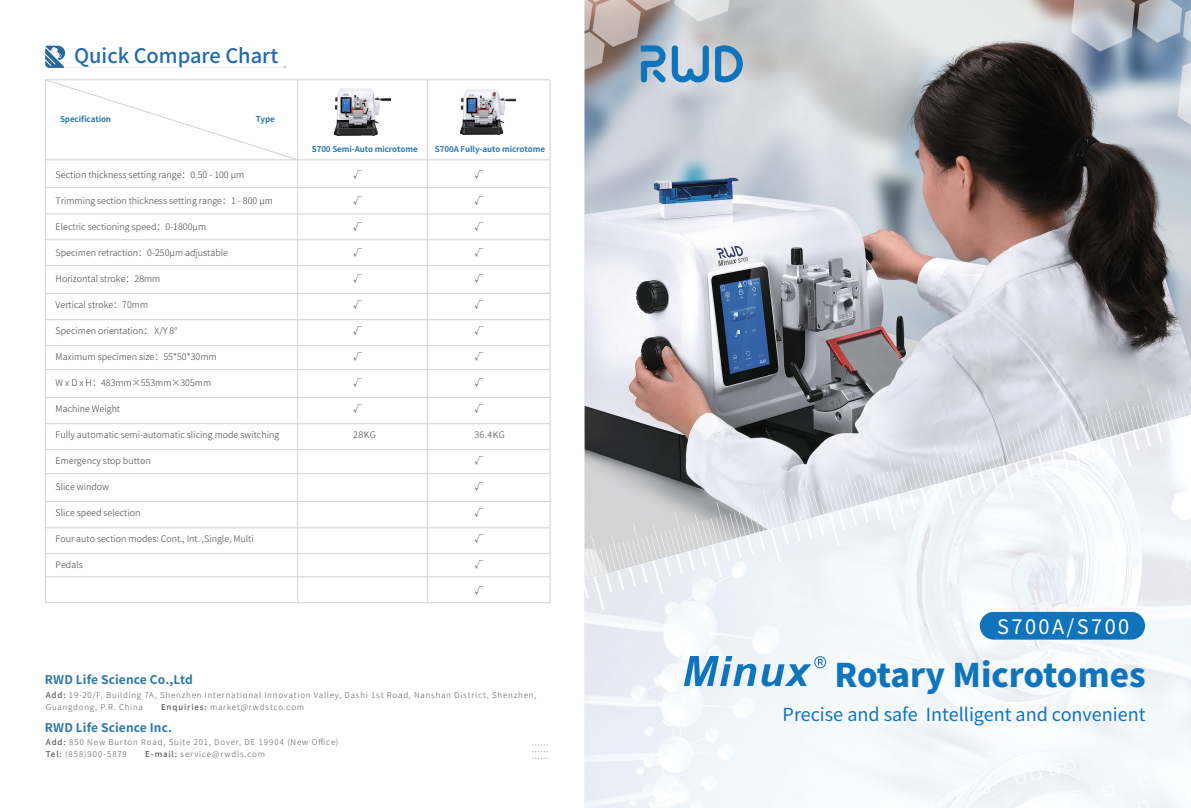
<style>
.page{position:relative;width:1191px;height:808px;background:#fff}
.page>*{position:absolute;margin:0;border:0;box-sizing:border-box;transform-origin:0 0}
.t1{font:800 32.5px "Source Han Sans CN";color:#1074bc}
.t2{font:500 20px "Source Han Sans CN";color:#2369ab}
.t3{font:20px "Source Han Sans CN";letter-spacing:.12em;color:#fff}
.t4{font:18px "Source Han Sans CN";color:#1074bc}
.t5{font:700 12px "Source Han Sans CN";letter-spacing:.01em;color:#2678aa}
.t6{font:300 9px "Source Han Sans CN";color:#3e3e3f}
.t7{font:300 8px/12px "Source Han Sans CN";letter-spacing:.1em;color:#595a5c}
.t8{font:700 8px "Source Han Sans CN";letter-spacing:-.01em;color:#2677ad}
.s1{font-weight:500}
</style>
<div class="page">
<img style="left:545px;top:0;width:646px;height:808px">
<svg style="left:532px;top:744px;width:15px;height:8px"></svg>
<svg style="left:641px;top:45px;width:25px;height:38px"></svg>
<svg style="left:672px;top:45px;width:37px;height:37px"></svg>
<svg style="left:715px;top:45px;width:28px;height:37px"></svg>
<svg style="left:684px;top:656px;width:142px;height:30px"></svg>
<img style="left:334px;top:88px;width:56px;height:47px">
<img style="left:460px;top:89px;width:55px;height:46px">
<hr style="left:45px;top:80px;width:505px;height:1px;background:#d1d2d4">
<hr style="left:45px;top:160px;width:505px;height:1px;background:#d1d2d4">
<hr style="left:45px;top:187px;width:505px;height:1px;background:#d1d2d4">
<hr style="left:45px;top:214px;width:505px;height:1px;background:#d1d2d4">
<hr style="left:45px;top:239px;width:505px;height:1px;background:#d1d2d4">
<hr style="left:45px;top:265px;width:505px;height:1px;background:#d1d2d4">
<hr style="left:45px;top:293px;width:505px;height:1px;background:#d1d2d4">
<hr style="left:45px;top:319px;width:505px;height:1px;background:#d1d2d4">
<hr style="left:45px;top:345px;width:505px;height:1px;background:#d1d2d4">
<hr style="left:45px;top:369px;width:505px;height:1px;background:#d1d2d4">
<hr style="left:45px;top:397px;width:505px;height:1px;background:#d1d2d4">
<hr style="left:45px;top:423px;width:505px;height:1px;background:#d1d2d4">
<hr style="left:45px;top:449px;width:505px;height:1px;background:#d1d2d4">
<hr style="left:45px;top:473px;width:505px;height:1px;background:#d1d2d4">
<hr style="left:45px;top:501px;width:505px;height:1px;background:#d1d2d4">
<hr style="left:45px;top:527px;width:505px;height:1px;background:#d1d2d4">
<hr style="left:45px;top:553px;width:505px;height:1px;background:#d1d2d4">
<hr style="left:45px;top:577px;width:505px;height:1px;background:#d1d2d4">
<hr style="left:45px;top:602px;width:505px;height:1px;background:#d1d2d4">
<hr style="left:45px;top:80px;width:1px;height:523px;background:#d1d2d4">
<hr style="left:297px;top:80px;width:1px;height:523px;background:#d1d2d4">
<hr style="left:427px;top:80px;width:1px;height:523px;background:#d1d2d4">
<hr style="left:550px;top:80px;width:1px;height:523px;background:#d1d2d4">
<svg style="left:45px;top:79px;width:253px;height:81px"></svg>
<div style="left:979px;top:612px;width:166px;height:28px;background:#1074bc;border-radius:14px"></div>
<svg style="left:45px;top:46px;width:242px;height:22px"></svg>
<h2 class="t2" style="left:74px;top:44px;width:206px">Quick Compare Chart</h2>
<p class="t8" style="left:60px;top:115px;width:52px">Specification</p>
<p class="t8" style="left:256px;top:115px;width:21px">Type</p>
<p class="t6" style="left:56px;top:169px;width:190px">Section thickness setting range：0.50 - 100 µm</p>
<p class="t6" style="left:56px;top:195px;width:219px">Trimming section thickness setting range：1 - 800 µm</p>
<p class="t6" style="left:56px;top:221px;width:152px">Electric sectioning speed：0-1800µm</p>
<p class="t6" style="left:56px;top:247px;width:174px">Specimen retraction：0-250µm adjustable</p>
<p class="t6" style="left:56px;top:273px;width:106px">Horizontal stroke：28mm</p>
<p class="t6" style="left:56px;top:299px;width:94px">Vertical stroke：70mm</p>
<p class="t6" style="left:56px;top:325px;width:123px">Specimen orientation： X/Y 8°</p>
<p class="t6" style="left:56px;top:351px;width:162px">Maximum specimen size：55*50*30mm</p>
<p class="t6" style="left:56px;top:377px;width:157px">W x D x H：483mm×553mm×305mm</p>
<p class="t6" style="left:56px;top:403px;width:66px">Machine Weight</p>
<p class="t6" style="left:56px;top:429px;width:225px">Fully automatic semi-automatic slicing mode switching</p>
<p class="t6" style="left:56px;top:455px;width:97px">Emergency stop button</p>
<p class="t6" style="left:56px;top:481px;width:55px">Slice window</p>
<p class="t6" style="left:56px;top:507px;width:86px">Slice speed selection</p>
<p class="t6" style="left:56px;top:533px;width:200px">Four auto section modes: Cont., Int. ,Single, Multi</p>
<p class="t6" style="left:56px;top:559px;width:29px">Pedals</p>
<p class="t8" style="left:312px;top:145px;width:107px">S700 Semi-Auto microtome</p>
<p class="t6" style="left:353px;top:169px;width:10px">√</p>
<p class="t6" style="left:353px;top:195px;width:10px">√</p>
<p class="t6" style="left:353px;top:221px;width:10px">√</p>
<p class="t6" style="left:353px;top:247px;width:10px">√</p>
<p class="t6" style="left:353px;top:273px;width:10px">√</p>
<p class="t6" style="left:353px;top:299px;width:10px">√</p>
<p class="t6" style="left:353px;top:325px;width:10px">√</p>
<p class="t6" style="left:353px;top:351px;width:10px">√</p>
<p class="t6" style="left:353px;top:377px;width:10px">√</p>
<p class="t6" style="left:353px;top:403px;width:10px">√</p>
<p class="t6" style="left:353px;top:429px;width:24px">28KG</p>
<p class="t8" style="left:435px;top:145px;width:112px">S700A Fully-auto microtome</p>
<p class="t6" style="left:474px;top:169px;width:10px">√</p>
<p class="t6" style="left:474px;top:195px;width:10px">√</p>
<p class="t6" style="left:474px;top:221px;width:10px">√</p>
<p class="t6" style="left:474px;top:247px;width:10px">√</p>
<p class="t6" style="left:474px;top:273px;width:10px">√</p>
<p class="t6" style="left:474px;top:299px;width:10px">√</p>
<p class="t6" style="left:474px;top:325px;width:10px">√</p>
<p class="t6" style="left:474px;top:351px;width:10px">√</p>
<p class="t6" style="left:474px;top:377px;width:10px">√</p>
<p class="t6" style="left:474px;top:403px;width:10px">√</p>
<p class="t6" style="left:474px;top:429px;width:32px">36.4KG</p>
<p class="t6" style="left:474px;top:455px;width:10px">√</p>
<p class="t6" style="left:474px;top:481px;width:10px">√</p>
<p class="t6" style="left:474px;top:507px;width:10px">√</p>
<p class="t6" style="left:474px;top:533px;width:10px">√</p>
<p class="t6" style="left:474px;top:559px;width:10px">√</p>
<p class="t6" style="left:474px;top:585px;width:10px">√</p>
<h3 class="t5" style="left:45px;top:673px;width:149px">RWD Life Science Co.,Ltd</h3>
<h3 class="t5" style="left:45px;top:720px;width:129px">RWD Life Science Inc.</h3>
<p class="t7" style="left:46px;top:736px;width:294px"><span class="s1">Add:</span> 850 New Burton Road, Suite 201, Dover, DE 19904 (New Office)<br><span class="s1">Tel:</span> (858)900-5879</p>
<p class="t7" style="left:46px;top:690px;width:492px"><span class="s1">Add:</span> 19-20/F, Building 7A, Shenzhen International Innovation Valley, Dashi 1st Road, Nanshan District, Shenzhen,<br>Guangdong, P.R. China</p>
<p class="t7" style="left:161px;top:702px;width:144px"><span class="s1">Enquiries:</span> market@rwdstco.com</p>
<p class="t7" style="left:145px;top:748px;width:121px"><span class="s1">E-mail:</span> service@rwdls.com</p>
<h2 class="t3" style="left:997px;top:615px;width:134px">S700A/S700</h2>
<h1 class="t1" style="left:834px;top:656px;width:313px">Rotary Microtomes</h1>
<h3 class="t4" style="left:782px;top:704px;width:364px">Precise and safe Intelligent and convenient</h3>
</div>
